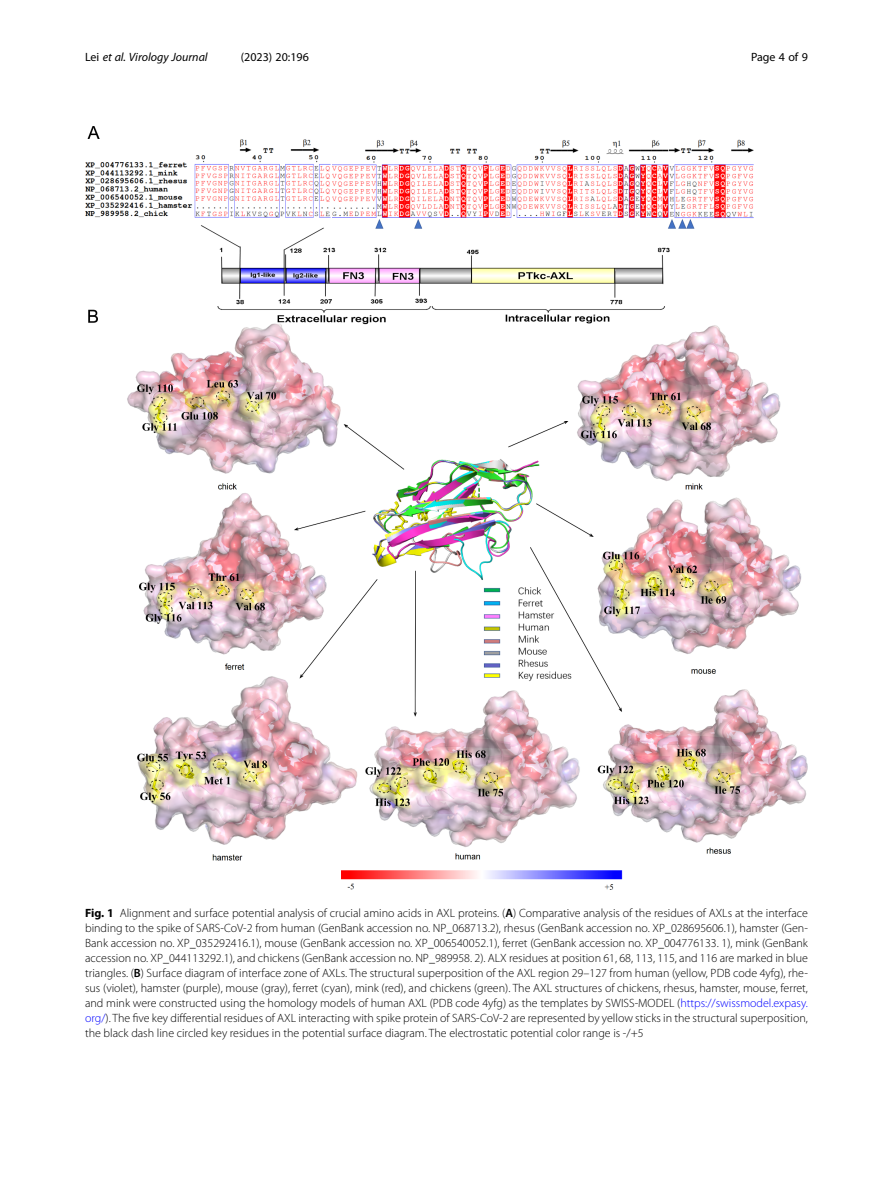
<style>
.page{position:relative;width:893px;height:1191px;background:#fff}
.page>*{position:absolute;margin:0;border:0;box-sizing:border-box;transform-origin:0 0}
.Figure_Caption{font:300 12px/15px "Myriad Pro";color:#000;text-align:justify}
.t1{font:italic 12px "Myriad Pro";color:#000}
.t2{font:12px "Myriad Pro";color:#000}
.s1{font-style:normal}
.s2{font-weight:700}
.s3{font-weight:600}
.s4{color:#00f}
</style>
<div class="page">
<img style="left:85px;top:126px;width:723px;height:764px">
<p class="t1" style="left:85px;top:50px;width:124px"><span class="s1">Lei</span> et al. Virology Journal</p>
<p class="t2" style="left:241px;top:50px;width:70px">(2023) 20:196</p>
<p class="t2" style="left:751px;top:50px;width:58px">Page 4 of 9</p>
<p class="Figure_Caption" style="left:85px;top:905px;width:724px"><span class="s2">Fig. 1</span> Alignment and surface potential analysis of crucial amino acids in AXL proteins. (<span class="s3">A</span>) Comparative analysis of the residues of AXLs at the interface binding to the spike of SARS-CoV-2 from human (GenBank accession no. NP_068713.2), rhesus (GenBank accession no. XP_028695606.1), hamster (Gen-Bank accession no. XP_035292416.1), mouse (GenBank accession no. XP_006540052.1), ferret (GenBank accession no. XP_004776133. 1), mink (GenBank accession no. XP_044113292.1), and chickens (GenBank accession no. NP_989958. 2). ALX residues at position 61, 68, 113, 115, and 116 are marked in blue triangles. (<span class="s3">B</span>) Surface diagram of interface zone of AXLs. The structural superposition of the AXL region 29–127 from human (yellow, PDB code 4yfg), rhe&shy;sus (violet), hamster (purple), mouse (gray), ferret (cyan), mink (red), and chickens (green). The AXL structures of chickens, rhesus, hamster, mouse, ferret, and mink were constructed using the homology models of human AXL (PDB code 4yfg) as the templates by SWISS-MODEL (<span class="s4">https://swissmodel.expasy. org/</span>). The five key differential residues of AXL interacting with spike protein of SARS-CoV-2 are represented by yellow sticks in the structural superposition, the black dash line circled key residues in the potential surface diagram. The electrostatic potential color range is -/+5</p>
</div>
